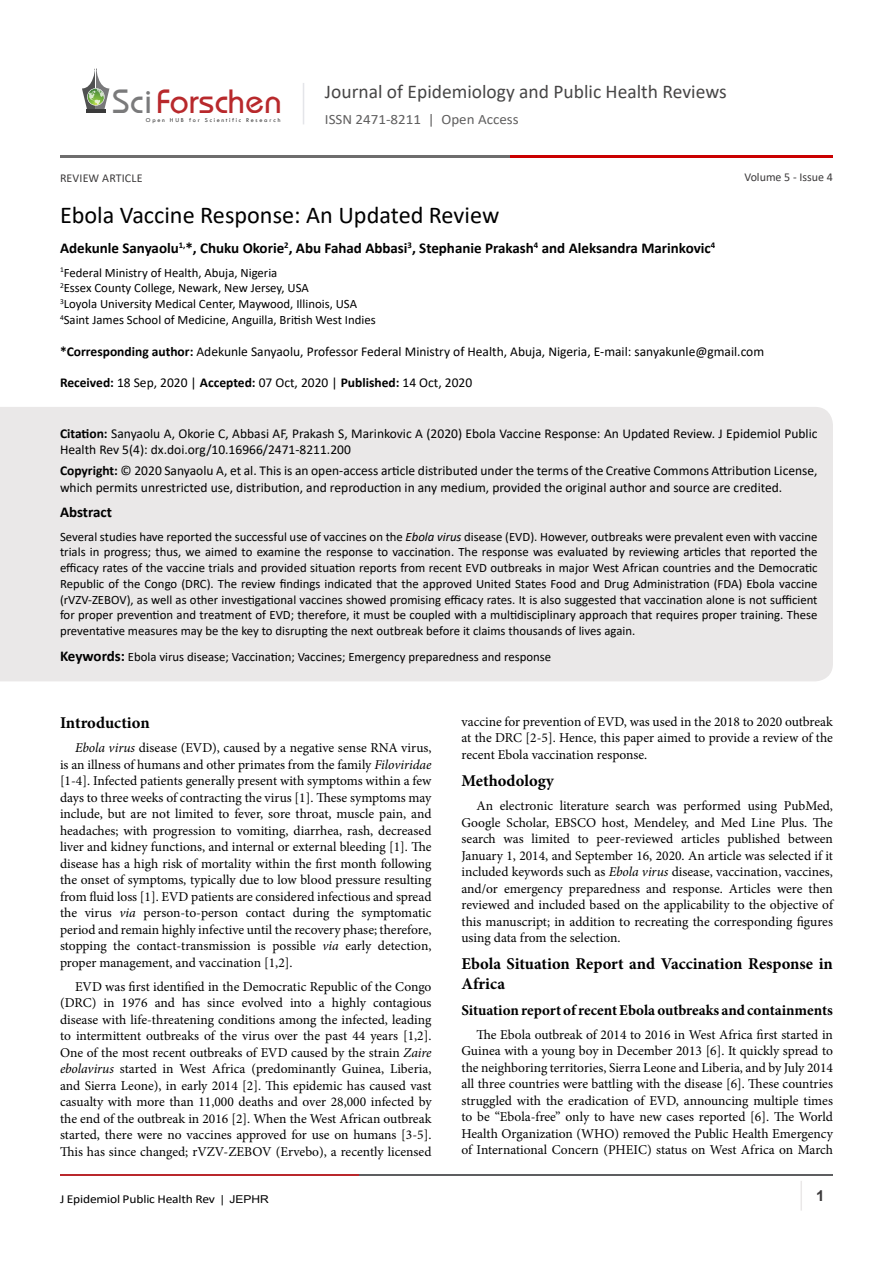
<style>
.page{position:relative;width:893px;height:1263px;background:#fff}
.page>*{position:absolute;margin:0;border:0;box-sizing:border-box;transform-origin:0 0}
.t1{font:35.1px "Opal";color:#b8292c}
.t2{font:24.15px "Calibri";color:#000}
.t3{font:19.5px "Calibri";color:#474646}
.heading_1{font:700 16.5px/19.8px "Minion Pro";color:#000}
.t4{font:700 15px "Calibri";color:#000}
.heading_2{font:700 15px "Minion Pro";letter-spacing:-.005em;color:#000}
.t5{font:700 15px "Arial";color:#3c3a3b}
.t6{font:14.25px "Calibri";color:#605f5f;scale:1.05 1}
.t7{font:13.5px/16.5px "Minion Pro";color:#000;text-align:justify}
.t8{font:13.5px/16.5px "Calibri";color:#000}
.t9{font:12.75px/15.8px "Calibri";color:#000;text-align:justify}
.t10{font:12.15px "Calibri";letter-spacing:-.01em;color:#000;scale:1.11 1}
.t11{font:12px "Calibri";letter-spacing:.005em;color:#3c3a3b}
.t12{font:6.15px "Tw Cen";letter-spacing:.28em;color:#3a3a3a}
.s1{color:#7a7a7b}
.s2{font-weight:700}
.s3{font-style:italic}
.s4{font-weight:700;font-size:15px}
.s5{font-family:"Arial";font-size:10.8px}
</style>
<div class="page">
<hr style="left:86px;top:109px;width:19px;height:4px;background:#3a3a3a">
<svg style="left:82px;top:68px;width:27px;height:41px"></svg>
<hr style="left:303px;top:83px;width:1px;height:41px;background:#e4e5e9">
<hr style="left:800px;top:1181px;width:2px;height:29px;background:#eae8e8">
<hr style="left:60px;top:1174px;width:300px;height:2px;background:#b9282c">
<hr style="left:359px;top:1174px;width:474px;height:2px;background:#5d5e60">
<hr style="left:60px;top:155px;width:535px;height:2px;background:#6e6d6d">
<hr style="left:511px;top:155px;width:322px;height:2px;background:#ca0000">
<div style="left:0;top:407px;width:833px;height:274px;background:#eae8e8"></div>
<p class="t1" style="left:113px;top:80px;width:171px"><span class="s1">Sci</span>Forschen</p>
<p class="t12" style="left:146px;top:116px;width:136px">Open HUB for Scientific Research</p>
<h3 class="t3" style="left:325px;top:78px;width:403px">Journal of Epidemiology and Public Health Reviews</h3>
<p class="t6" style="left:325px;top:110px;width:186px">ISSN 2471-8211 | Open Access</p>
<p class="t11" style="left:60px;top:170px;width:84px">REVIEW ARTICLE</p>
<p class="t2" style="left:60px;top:199px;width:441px">Ebola Vaccine Response: An Updated Review</p>
<p class="t4" style="left:60px;top:238px;width:657px">Adekunle Sanyaolu<sup>1,</sup>*, Chuku Okorie<sup>2</sup>, Abu Fahad Abbasi<sup>3</sup>, Stephanie Prakash<sup>4</sup> and Aleksandra Marinkovic<sup>4</sup></p>
<p class="t9" style="left:60px;top:264px;width:219px"><sup>1</sup>Federal Ministry of Health, Abuja, Nigeria</p>
<p class="t9" style="left:60px;top:280px;width:250px"><sup>2</sup>Essex County College, Newark, New Jersey, USA</p>
<p class="t9" style="left:60px;top:296px;width:299px"><sup>3</sup>Loyola University Medical Center, Maywood, Illinois, USA</p>
<p class="t9" style="left:60px;top:311px;width:317px"><sup>4</sup>Saint James School of Medicine, Anguilla, British West Indies</p>
<p class="t11" style="left:744px;top:169px;width:90px">Volume 5 - Issue 4</p>
<p class="t8" style="left:60px;top:343px;width:706px"><span class="s2">*Corresponding author:</span> Adekunle Sanyaolu, Professor Federal Ministry of Health, Abuja, Nigeria, E-mail: sanyakunle@gmail.com</p>
<p class="t8" style="left:60px;top:373px;width:414px"><span class="s2">Received:</span> 18 Sep, 2020 | <span class="s2">Accepted:</span> 07 Oct, 2020 | <span class="s2">Published:</span> 14 Oct, 2020</p>
<p class="t8" style="left:60px;top:425px;width:759px"><span class="s2">Citation:</span> Sanyaolu A, Okorie C, Abbasi AF, Prakash S, Marinkovic A (2020) Ebola Vaccine Response: An Updated Review. J Epidemiol Public<br>Health Rev 5(4): dx.doi.org/10.16966/2471-8211.200</p>
<p class="t8" style="left:60px;top:462px;width:759px"><span class="s2">Copyright:</span> © 2020 Sanyaolu A, et al. This is an open-access article distributed under the terms of the Creative Commons Attribution License, which permits unrestricted use, distribution, and reproduction in any medium, provided the original author and source are credited.</p>
<p class="t4" style="left:60px;top:502px;width:53px">Abstract</p>
<p class="t9" style="left:60px;top:528px;width:759px">Several studies have reported the successful use of vaccines on the <span class="s3">Ebola virus</span> disease (EVD). However, outbreaks were prevalent even with vaccine trials in progress; thus, we aimed to examine the response to vaccination. The response was evaluated by reviewing articles that reported the efficacy rates of the vaccine trials and provided situation reports from recent EVD outbreaks in major West African countries and the Democratic Republic of the Congo (DRC). The review findings indicated that the approved United States Food and Drug Administration (FDA) Ebola vaccine (rVZV-ZEBOV), as well as other investigational vaccines showed promising efficacy rates. It is also suggested that vaccination alone is not sufficient for proper prevention and treatment of EVD; therefore, it must be coupled with a multidisciplinary approach that requires proper training. These preventative measures may be the key to disrupting the next outbreak before it claims thousands of lives again.</p>
<p class="t9" style="left:60px;top:648px;width:493px"><span class="s4">Keywords:</span> Ebola virus disease; Vaccination; Vaccines; Emergency preparedness and response</p>
<p class="heading_1" style="left:60px;top:713px;width:91px">Introduction</p>
<p class="t7" style="left:60px;top:739px;width:373px;text-indent:15px"><span class="s3">Ebola virus</span> disease (EVD), caused by a negative sense RNA virus, is an illness of humans and other primates from the family <span class="s3">Filoviridae </span>[1-4]. Infected patients generally present with symptoms within a few days to three weeks of contracting the virus [1]. These symptoms may include, but are not limited to fever, sore throat, muscle pain, and headaches; with progression to vomiting, diarrhea, rash, decreased liver and kidney functions, and internal or external bleeding [1]. The disease has a high risk of mortality within the first month following the onset of symptoms, typically due to low blood pressure resulting from fluid loss [1]. EVD patients are considered infectious and spread the virus <span class="s3">via</span> person-to-person contact during the symptomatic period and remain highly infective until the recovery phase; therefore, stopping the contact-transmission is possible <span class="s3">via</span> early detection, proper management, and vaccination [1,2].</p>
<p class="t7" style="left:60px;top:978px;width:373px;text-indent:15px">EVD was first identified in the Democratic Republic of the Congo (DRC) in 1976 and has since evolved into a highly contagious disease with life-threatening conditions among the infected, leading to intermittent outbreaks of the virus over the past 44 years [1,2].<br>One of the most recent outbreaks of EVD caused by the strain <span class="s3">Zaire ebolavirus</span> started in West Africa (predominantly Guinea, Liberia, and Sierra Leone), in early 2014 [2]. This epidemic has caused vast casualty with more than 11,000 deaths and over 28,000 infected by the end of the outbreak in 2016 [2]. When the West African outbreak started, there were no vaccines approved for use on humans [3-5].<br>This has since changed; rVZV-ZEBOV (Ervebo), a recently licensed</p>
<p class="t7" style="left:461px;top:713px;width:373px">vaccine for prevention of EVD, was used in the 2018 to 2020 outbreak at the DRC [2-5]. Hence, this paper aimed to provide a review of the recent Ebola vaccination response.</p>
<p class="heading_1" style="left:461px;top:771px;width:94px">Methodology</p>
<p class="t7" style="left:461px;top:797px;width:373px;text-indent:15px">An electronic literature search was performed using PubMed, Google Scholar, EBSCO host, Mendeley, and Med Line Plus. The search was limited to peer-reviewed articles published between January 1, 2014, and September 16, 2020. An article was selected if it included keywords such as <span class="s3">Ebola virus</span> disease, vaccination, vaccines, and/or emergency preparedness and response. Articles were then reviewed and included based on the applicability to the objective of this manuscript; in addition to recreating the corresponding figures using data from the selection.</p>
<p class="heading_1" style="left:461px;top:954px;width:373px">Ebola Situation Report and Vaccination Response in<br>Africa</p>
<p class="heading_2" style="left:461px;top:999px;width:373px">Situation report of recent Ebola outbreaks and containments</p>
<p class="t7" style="left:461px;top:1026px;width:373px;text-indent:15px">The Ebola outbreak of 2014 to 2016 in West Africa first started in Guinea with a young boy in December 2013 [6]. It quickly spread to the neighboring territories, Sierra Leone and Liberia, and by July 2014 all three countries were battling with the disease [6]. These countries struggled with the eradication of EVD, announcing multiple times to be “Ebola-free” only to have new cases reported [6]. The World Health Organization (WHO) removed the Public Health Emergency of International Concern (PHEIC) status on West Africa on March</p>
<p class="t10" style="left:60px;top:1190px;width:190px">J Epidemiol Public Health Rev <span class="s5">| JEPHR</span></p>
<p class="t5" style="left:816px;top:1185px;width:10px">1</p>
</div>
